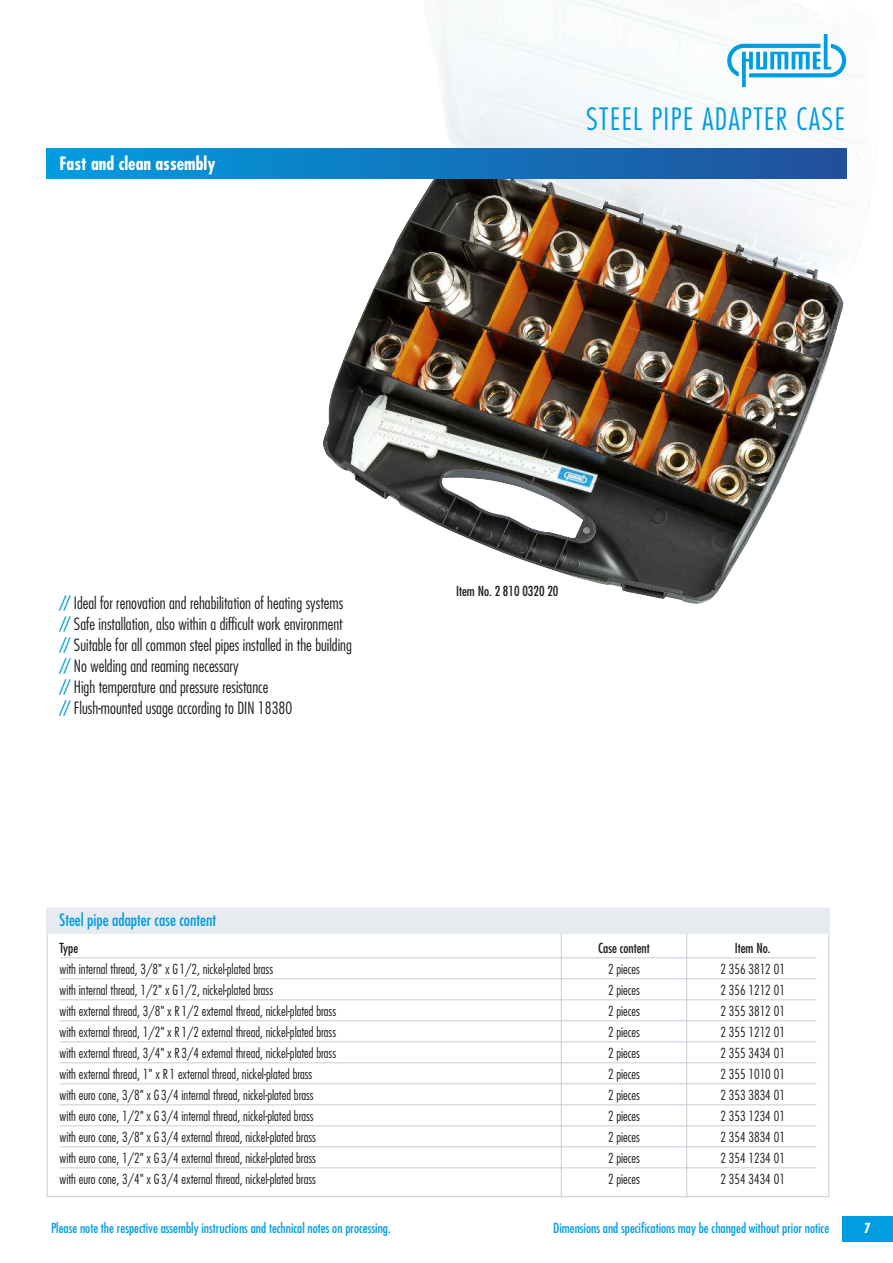
<style>
.page{position:relative;width:893px;height:1263px;background:#fff}
.page>*{position:absolute;margin:0;border:0;box-sizing:border-box;transform-origin:0 0}
.t1{font:300 condensed 30px "Futura Std";letter-spacing:.05em;color:#009de0}
.t2{font:700 condensed 18px "Futura Std";color:#fff}
.t3{font:300 condensed 16.5px/21px "Futura Std";color:#1d1d1c}
.t4{font:condensed 16.5px "Futura Std";color:#009de0}
.t5{font:300 condensed 13.5px "Futura Std";color:#1d1d1c}
.t6{font:condensed 13.5px "Futura Std";color:#009de0}
.t7{font:condensed 13.5px "Futura Std";color:#1d1d1c}
.t8{font:700 condensed 13.5px "Futura Std";color:#fff}
.s1{font-weight:400;color:#009de0}
</style>
<div class="page">
<img style="left:323px;top:0;width:536px;height:604px">
<svg style="left:727px;top:34px;width:119px;height:53px"></svg>
<div style="left:842px;top:1216px;width:51px;height:26px;background:#009de0"></div>
<hr style="left:561px;top:910px;width:1px;height:287px;background:#c3ced7">
<hr style="left:686px;top:910px;width:1px;height:287px;background:#c3ced7">
<div style="left:47px;top:908px;width:782px;height:25px;background:#e7ebef"></div>
<div style="left:47px;top:149px;width:799px;height:30px;background:linear-gradient(to right,#009de0,#234f9b)"></div>
<hr style="left:60px;top:957px;width:756px;height:1px;background:#c3ced7">
<hr style="left:60px;top:978px;width:756px;height:1px;background:#c3ced7">
<hr style="left:60px;top:999px;width:756px;height:1px;background:#c3ced7">
<hr style="left:60px;top:1020px;width:756px;height:1px;background:#c3ced7">
<hr style="left:60px;top:1041px;width:756px;height:1px;background:#c3ced7">
<hr style="left:60px;top:1062px;width:756px;height:1px;background:#c3ced7">
<hr style="left:60px;top:1083px;width:756px;height:1px;background:#c3ced7">
<hr style="left:60px;top:1104px;width:756px;height:1px;background:#c3ced7">
<hr style="left:60px;top:1125px;width:756px;height:1px;background:#c3ced7">
<hr style="left:60px;top:1146px;width:756px;height:1px;background:#c3ced7">
<hr style="left:60px;top:1167px;width:756px;height:1px;background:#c3ced7">
<h2 class="t2" style="left:60px;top:155px;width:157px">Fast and clean assembly</h2>
<h1 class="t1" style="left:586px;top:106px;width:260px">STEEL PIPE ADAPTER CASE</h1>
<p class="t3" style="left:60px;top:593px;width:294px"><span class="s1">//</span> Ideal for renovation and rehabilitation of heating systems <span class="s1">//</span> Safe installation, also within a difficult work environment <span class="s1">//</span> Suitable for all common steel pipes installed in the building <span class="s1">//</span> No welding and reaming necessary<br><span class="s1">//</span> High temperature and pressure resistance<br><span class="s1">//</span> Flush-mounted usage according to DIN 18380</p>
<p class="t7" style="left:456px;top:585px;width:104px">Item No. 2 810 0320 20</p>
<p class="t4" style="left:60px;top:912px;width:158px">Steel pipe adapter case content</p>
<p class="t7" style="left:60px;top:942px;width:20px">Type</p>
<p class="t7" style="left:598px;top:942px;width:53px">Case content</p>
<p class="t7" style="left:735px;top:942px;width:37px">Item No.</p>
<p class="t5" style="left:60px;top:963px;width:215px">with internal thread, 3/8" x G 1/2, nickel-plated brass</p>
<p class="t5" style="left:608px;top:963px;width:33px">2 pieces</p>
<p class="t5" style="left:720px;top:963px;width:66px">2 356 3812 01</p>
<p class="t5" style="left:60px;top:984px;width:215px">with internal thread, 1/2" x G 1/2, nickel-plated brass</p>
<p class="t5" style="left:608px;top:984px;width:33px">2 pieces</p>
<p class="t5" style="left:720px;top:984px;width:66px">2 356 1212 01</p>
<p class="t5" style="left:60px;top:1005px;width:278px">with external thread, 3/8" x R 1/2 external thread, nickel-plated brass</p>
<p class="t5" style="left:608px;top:1005px;width:33px">2 pieces</p>
<p class="t5" style="left:720px;top:1005px;width:66px">2 355 3812 01</p>
<p class="t5" style="left:60px;top:1026px;width:278px">with external thread, 1/2" x R 1/2 external thread, nickel-plated brass</p>
<p class="t5" style="left:608px;top:1026px;width:33px">2 pieces</p>
<p class="t5" style="left:720px;top:1026px;width:66px">2 355 1212 01</p>
<p class="t5" style="left:60px;top:1047px;width:278px">with external thread, 3/4" x R 3/4 external thread, nickel-plated brass</p>
<p class="t5" style="left:608px;top:1047px;width:33px">2 pieces</p>
<p class="t5" style="left:720px;top:1047px;width:66px">2 355 3434 01</p>
<p class="t5" style="left:60px;top:1068px;width:254px">with external thread, 1" x R 1 external thread, nickel-plated brass</p>
<p class="t5" style="left:608px;top:1068px;width:33px">2 pieces</p>
<p class="t5" style="left:720px;top:1068px;width:66px">2 355 1010 01</p>
<p class="t5" style="left:60px;top:1089px;width:256px">with euro cone, 3/8" x G 3/4 internal thread, nickel-plated brass</p>
<p class="t5" style="left:608px;top:1089px;width:33px">2 pieces</p>
<p class="t5" style="left:720px;top:1089px;width:66px">2 353 3834 01</p>
<p class="t5" style="left:60px;top:1110px;width:256px">with euro cone, 1/2" x G 3/4 internal thread, nickel-plated brass</p>
<p class="t5" style="left:608px;top:1110px;width:33px">2 pieces</p>
<p class="t5" style="left:720px;top:1110px;width:66px">2 353 1234 01</p>
<p class="t5" style="left:60px;top:1131px;width:258px">with euro cone, 3/8" x G 3/4 external thread, nickel-plated brass</p>
<p class="t5" style="left:608px;top:1131px;width:33px">2 pieces</p>
<p class="t5" style="left:720px;top:1131px;width:66px">2 354 3834 01</p>
<p class="t5" style="left:60px;top:1152px;width:258px">with euro cone, 1/2" x G 3/4 external thread, nickel-plated brass</p>
<p class="t5" style="left:608px;top:1152px;width:33px">2 pieces</p>
<p class="t5" style="left:720px;top:1152px;width:66px">2 354 1234 01</p>
<p class="t5" style="left:60px;top:1173px;width:258px">with euro cone, 3/4" x G 3/4 external thread, nickel-plated brass</p>
<p class="t5" style="left:608px;top:1173px;width:33px">2 pieces</p>
<p class="t5" style="left:720px;top:1173px;width:66px">2 354 3434 01</p>
<p class="t6" style="left:51px;top:1222px;width:341px">Please note the respective assembly instructions and technical notes on processing.</p>
<p class="t6" style="left:553px;top:1222px;width:278px">Dimensions and specifications may be changed without prior notice</p>
<p class="t8" style="left:864px;top:1222px;width:8px">7</p>
</div>
